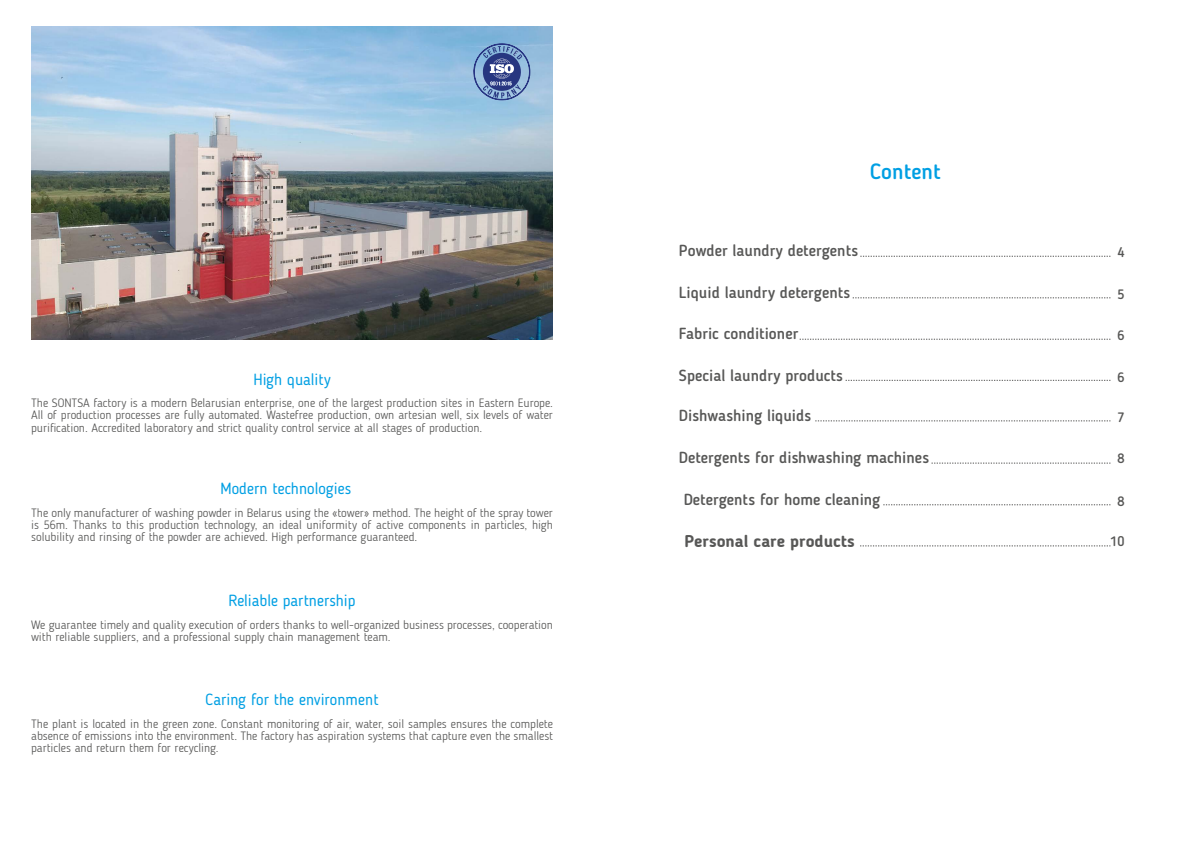
<style>
.page{position:relative;width:1191px;height:842px;background:#fff}
.page>*{position:absolute;margin:0;border:0;box-sizing:border-box;transform-origin:0 0}
.t1{font:500 22px "Blogger Sans";color:#009fe3}
.t2{font:700 17px "Blogger Sans";color:#575756}
.t3{font:16.1px "Blogger Sans";color:#009fe3}
.t4{font:500 16px "Blogger Sans";color:#575756}
.t5{font:500 13.6px "Blogger Sans";color:#575756}
.t6{font:300 12.1px/12.1px "Blogger Sans";color:#575756;text-align:justify}
</style>
<div class="page">
<img style="left:31px;top:27px;width:522px;height:312px">
<svg style="left:472px;top:43px;width:59px;height:58px"></svg>
<svg style="left:845px;top:380px;width:265px;height:1px"></svg>
<svg style="left:815px;top:421px;width:295px;height:1px"></svg>
<svg style="left:931px;top:463px;width:179px;height:1px"></svg>
<svg style="left:883px;top:505px;width:227px;height:1px"></svg>
<svg style="left:860px;top:546px;width:250px;height:1px"></svg>
<svg style="left:860px;top:256px;width:250px;height:1px"></svg>
<svg style="left:852px;top:298px;width:258px;height:1px"></svg>
<svg style="left:799px;top:339px;width:311px;height:1px"></svg>
<h3 class="t3" style="left:253px;top:370px;width:79px">High quality</h3>
<p class="t6" style="left:31px;top:397px;width:523px">The SONTSA factory is a modern Belarusian enterprise, one of the largest production sites in Eastern Europe.<br>All of production processes are fully automated. Wastefree production, own artesian well, six levels of water purification. Accredited laboratory and strict quality control service at all stages of production.</p>
<h3 class="t3" style="left:220px;top:479px;width:132px">Modern technologies</h3>
<p class="t6" style="left:31px;top:507px;width:523px">The only manufacturer of washing powder in Belarus using the «tower» method. The height of the spray tower is 56m. Thanks to this production technology, an ideal uniformity of active components in particles, high solubility and rinsing of the powder are achieved. High performance guaranteed.</p>
<h3 class="t3" style="left:228px;top:591px;width:128px">Reliable partnership</h3>
<p class="t6" style="left:31px;top:619px;width:523px">We guarantee timely and quality execution of orders thanks to well-organized business processes, cooperation with reliable suppliers, and a professional supply chain management team.</p>
<h3 class="t3" style="left:206px;top:689px;width:174px">Caring for the environment</h3>
<p class="t6" style="left:31px;top:718px;width:523px">The plant is located in the green zone. Constant monitoring of air, water, soil samples ensures the complete absence of emissions into the environment. The factory has aspiration systems that capture even the smallest particles and return them for recycling.</p>
<h1 class="t1" style="left:870px;top:158px;width:72px">Content</h1>
<h3 class="t4" style="left:679px;top:241px;width:181px">Powder laundry detergents</h3>
<h3 class="t4" style="left:679px;top:283px;width:173px">Liquid laundry detergents</h3>
<h3 class="t4" style="left:679px;top:324px;width:121px">Fabric conditioner</h3>
<h3 class="t4" style="left:679px;top:365px;width:166px">Special laundry products</h3>
<h3 class="t4" style="left:679px;top:406px;width:134px">Dishwashing liquids</h3>
<h3 class="t4" style="left:679px;top:448px;width:252px">Detergents for dishwashing machines</h3>
<h3 class="t4" style="left:684px;top:490px;width:198px">Detergents for home cleaning</h3>
<h2 class="t2" style="left:684px;top:531px;width:172px">Personal care products</h2>
<p class="t5" style="left:1117px;top:244px;width:9px">4</p>
<p class="t5" style="left:1117px;top:286px;width:9px">5</p>
<p class="t5" style="left:1117px;top:327px;width:9px">6</p>
<p class="t5" style="left:1117px;top:369px;width:9px">6</p>
<p class="t5" style="left:1117px;top:409px;width:9px">7</p>
<p class="t5" style="left:1117px;top:450px;width:9px">8</p>
<p class="t5" style="left:1117px;top:493px;width:9px">8</p>
<p class="t5" style="left:1110px;top:533px;width:16px">10</p>
</div>
